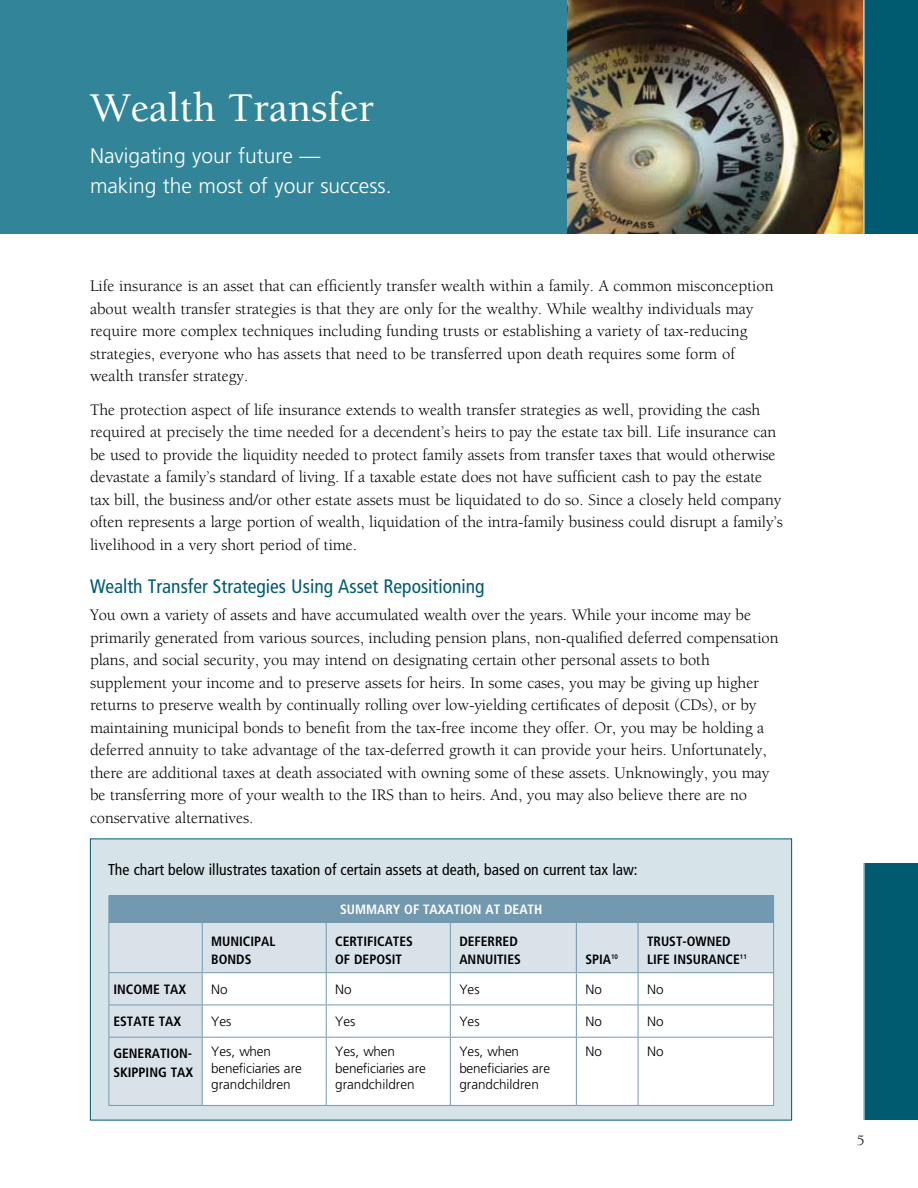
<style>
.page{position:relative;width:918px;height:1188px;background:#fff}
.page>*{position:absolute;margin:0;border:0;box-sizing:border-box;transform-origin:0 0}
.t1{font:500 42px "Berkeley";color:#fff}
.t2{font:300 21px/30px "Frutiger LT Pro";color:#fff}
.t3{font:condensed 19.5px "Frutiger LT Pro";color:#005b70}
.t4{font:16.5px/22.5px "Berkeley";letter-spacing:-.005em;color:#000}
.t5{font:condensed 15.75px "Frutiger LT Pro";color:#000}
.t6{font:15px "Berkeley";color:#000}
.t7{font:300 13.5px/16.5px "Frutiger LT Pro";color:#000}
.t8{font:700 condensed 13.5px/18px "Frutiger LT Pro";color:#000}
.t9{font:700 condensed 13.5px "Frutiger LT Pro";color:#fff}
</style>
<div class="page">
<div style="left:90px;top:838px;width:702px;height:282px;background:#d6e3e8"></div>
<svg style="left:110px;top:923px;width:528px;height:182px"></svg>
<div style="left:203px;top:973px;width:570px;height:132px;background:#fff"></div>
<hr style="left:109px;top:922px;width:93px;height:1px;background:#7399b1">
<hr style="left:109px;top:923px;width:1px;height:49px;background:#7399b1">
<hr style="left:202px;top:922px;width:124px;height:1px;background:#7399b1">
<hr style="left:202px;top:923px;width:1px;height:49px;background:#7399b1">
<hr style="left:326px;top:922px;width:124px;height:1px;background:#7399b1">
<hr style="left:326px;top:923px;width:1px;height:49px;background:#7399b1">
<hr style="left:450px;top:922px;width:126px;height:1px;background:#7399b1">
<hr style="left:450px;top:923px;width:1px;height:49px;background:#7399b1">
<hr style="left:576px;top:922px;width:62px;height:1px;background:#7399b1">
<hr style="left:576px;top:923px;width:1px;height:49px;background:#7399b1">
<hr style="left:638px;top:922px;width:136px;height:1px;background:#7399b1">
<hr style="left:638px;top:923px;width:1px;height:49px;background:#7399b1">
<hr style="left:773px;top:923px;width:1px;height:49px;background:#7399b1">
<hr style="left:109px;top:972px;width:93px;height:1px;background:#7399b1">
<hr style="left:109px;top:973px;width:1px;height:32px;background:#7399b1">
<hr style="left:202px;top:972px;width:124px;height:1px;background:#7399b1">
<hr style="left:202px;top:973px;width:1px;height:32px;background:#7399b1">
<hr style="left:326px;top:972px;width:124px;height:1px;background:#7399b1">
<hr style="left:326px;top:973px;width:1px;height:32px;background:#7399b1">
<hr style="left:450px;top:972px;width:126px;height:1px;background:#7399b1">
<hr style="left:450px;top:973px;width:1px;height:32px;background:#7399b1">
<hr style="left:576px;top:972px;width:62px;height:1px;background:#7399b1">
<hr style="left:576px;top:973px;width:1px;height:32px;background:#7399b1">
<hr style="left:638px;top:972px;width:136px;height:1px;background:#7399b1">
<hr style="left:638px;top:973px;width:1px;height:32px;background:#7399b1">
<hr style="left:773px;top:973px;width:1px;height:32px;background:#7399b1">
<hr style="left:109px;top:1005px;width:93px;height:1px;background:#7399b1">
<hr style="left:109px;top:1005px;width:1px;height:32px;background:#7399b1">
<hr style="left:202px;top:1005px;width:124px;height:1px;background:#7399b1">
<hr style="left:202px;top:1005px;width:1px;height:32px;background:#7399b1">
<hr style="left:326px;top:1005px;width:124px;height:1px;background:#7399b1">
<hr style="left:326px;top:1005px;width:1px;height:32px;background:#7399b1">
<hr style="left:450px;top:1005px;width:126px;height:1px;background:#7399b1">
<hr style="left:450px;top:1005px;width:1px;height:32px;background:#7399b1">
<hr style="left:576px;top:1005px;width:62px;height:1px;background:#7399b1">
<hr style="left:576px;top:1005px;width:1px;height:32px;background:#7399b1">
<hr style="left:638px;top:1005px;width:136px;height:1px;background:#7399b1">
<hr style="left:638px;top:1005px;width:1px;height:32px;background:#7399b1">
<hr style="left:773px;top:1005px;width:1px;height:32px;background:#7399b1">
<hr style="left:109px;top:1037px;width:93px;height:1px;background:#7399b1">
<hr style="left:109px;top:1038px;width:1px;height:67px;background:#7399b1">
<hr style="left:202px;top:1037px;width:124px;height:1px;background:#7399b1">
<hr style="left:202px;top:1038px;width:1px;height:67px;background:#7399b1">
<hr style="left:326px;top:1037px;width:124px;height:1px;background:#7399b1">
<hr style="left:326px;top:1038px;width:1px;height:67px;background:#7399b1">
<hr style="left:450px;top:1037px;width:126px;height:1px;background:#7399b1">
<hr style="left:450px;top:1038px;width:1px;height:67px;background:#7399b1">
<hr style="left:576px;top:1037px;width:62px;height:1px;background:#7399b1">
<hr style="left:576px;top:1038px;width:1px;height:67px;background:#7399b1">
<hr style="left:638px;top:1037px;width:136px;height:1px;background:#7399b1">
<hr style="left:638px;top:1038px;width:1px;height:67px;background:#7399b1">
<hr style="left:773px;top:1038px;width:1px;height:67px;background:#7399b1">
<hr style="left:109px;top:1105px;width:93px;height:1px;background:#7399b1">
<hr style="left:202px;top:1105px;width:124px;height:1px;background:#7399b1">
<hr style="left:326px;top:1105px;width:124px;height:1px;background:#7399b1">
<hr style="left:450px;top:1105px;width:126px;height:1px;background:#7399b1">
<hr style="left:576px;top:1105px;width:62px;height:1px;background:#7399b1">
<hr style="left:638px;top:1105px;width:136px;height:1px;background:#7399b1">
<div style="left:109px;top:896px;width:665px;height:26px;background:#7399b1"></div>
<div style="left:864px;top:864px;width:54px;height:256px;background:#005b70"></div>
<div style="left:0;top:0;width:918px;height:234px;background:#328598"></div>
<img style="left:568px;top:0;width:295px;height:234px">
<div style="left:864px;top:0;width:54px;height:234px;background:#005b70"></div>
<hr style="left:863px;top:0;width:1px;height:1143px;background:#fff">
<h1 class="t1" style="left:90px;top:86px;width:286px">Wealth Transfer</h1>
<p class="t2" style="left:90px;top:141px;width:303px">Navigating your future — making the most of your success.</p>
<p class="t4" style="left:90px;top:275px;width:685px">Life insurance is an asset that can efficiently transfer wealth within a family. A common misconception about wealth transfer strategies is that they are only for the wealthy. While wealthy individuals may require more complex techniques including funding trusts or establishing a variety of tax-reducing strategies, everyone who has assets that need to be transferred upon death requires some form of wealth transfer strategy.</p>
<p class="t4" style="left:90px;top:399px;width:694px">The protection aspect of life insurance extends to wealth transfer strategies as well, providing the cash required at precisely the time needed for a decendent’s heirs to pay the estate tax bill. Life insurance can be used to provide the liquidity needed to protect family assets from transfer taxes that would otherwise devastate a family’s standard of living. If a taxable estate does not have sufficient cash to pay the estate tax bill, the business and/or other estate assets must be liquidated to do so. Since a closely held company often represents a large portion of wealth, liquidation of the intra-family business could disrupt a family’s livelihood in a very short period of time.</p>
<p class="t3" style="left:90px;top:575px;width:396px">Wealth Transfer Strategies Using Asset Repositioning</p>
<p class="t4" style="left:90px;top:604px;width:690px">You own a variety of assets and have accumulated wealth over the years. While your income may be primarily generated from various sources, including pension plans, non-qualified deferred compensation plans, and social security, you may intend on designating certain other personal assets to both supplement your income and to preserve assets for heirs. In some cases, you may be giving up higher returns to preserve wealth by continually rolling over low-yielding certificates of deposit (CDs), or by maintaining municipal bonds to benefit from the tax-free income they offer. Or, you may be holding a deferred annuity to take advantage of the tax-deferred growth it can provide your heirs. Unfortunately, there are additional taxes at death associated with owning some of these assets. Unknowingly, you may be transferring more of your wealth to the IRS than to heirs. And, you may also believe there are no conservative alternatives.</p>
<p class="t5" style="left:108px;top:860px;width:531px">The chart below illustrates taxation of certain assets at death, based on current tax law:</p>
<p class="t9" style="left:340px;top:901px;width:204px">SUMMARY OF TAXATION AT DEATH</p>
<p class="t8" style="left:211px;top:932px;width:66px">MUNICIPAL<br>BONDS</p>
<p class="t8" style="left:335px;top:932px;width:79px">CERTIFICATES<br>OF DEPOSIT</p>
<p class="t8" style="left:459px;top:932px;width:63px">DEFERRED<br>ANNUITIES</p>
<p class="t8" style="left:585px;top:950px;width:34px">SPIA<sup>10</sup></p>
<p class="t8" style="left:647px;top:932px;width:101px">TRUST-OWNED<br>LIFE INSURANCE<sup>11</sup></p>
<p class="t8" style="left:113px;top:980px;width:74px">INCOME TAX</p>
<p class="t7" style="left:211px;top:981px;width:18px">No</p>
<p class="t7" style="left:335px;top:981px;width:18px">No</p>
<p class="t7" style="left:459px;top:981px;width:22px">Yes</p>
<p class="t7" style="left:585px;top:981px;width:18px">No</p>
<p class="t7" style="left:647px;top:981px;width:18px">No</p>
<p class="t8" style="left:113px;top:1012px;width:69px">ESTATE TAX</p>
<p class="t7" style="left:211px;top:1013px;width:22px">Yes</p>
<p class="t7" style="left:335px;top:1013px;width:22px">Yes</p>
<p class="t7" style="left:459px;top:1013px;width:22px">Yes</p>
<p class="t7" style="left:585px;top:1013px;width:18px">No</p>
<p class="t7" style="left:647px;top:1013px;width:18px">No</p>
<p class="t8" style="left:113px;top:1043px;width:81px;line-height:19.5px">GENERATION-<br>SKIPPING TAX</p>
<p class="t7" style="left:211px;top:1043px;width:92px">Yes, when beneficiaries are grandchildren</p>
<p class="t7" style="left:335px;top:1043px;width:92px">Yes, when beneficiaries are grandchildren</p>
<p class="t7" style="left:459px;top:1043px;width:92px">Yes, when beneficiaries are grandchildren</p>
<p class="t7" style="left:585px;top:1043px;width:18px">No</p>
<p class="t7" style="left:647px;top:1043px;width:18px">No</p>
<p class="t6" style="left:857px;top:1133px;width:9px">5</p>
</div>
